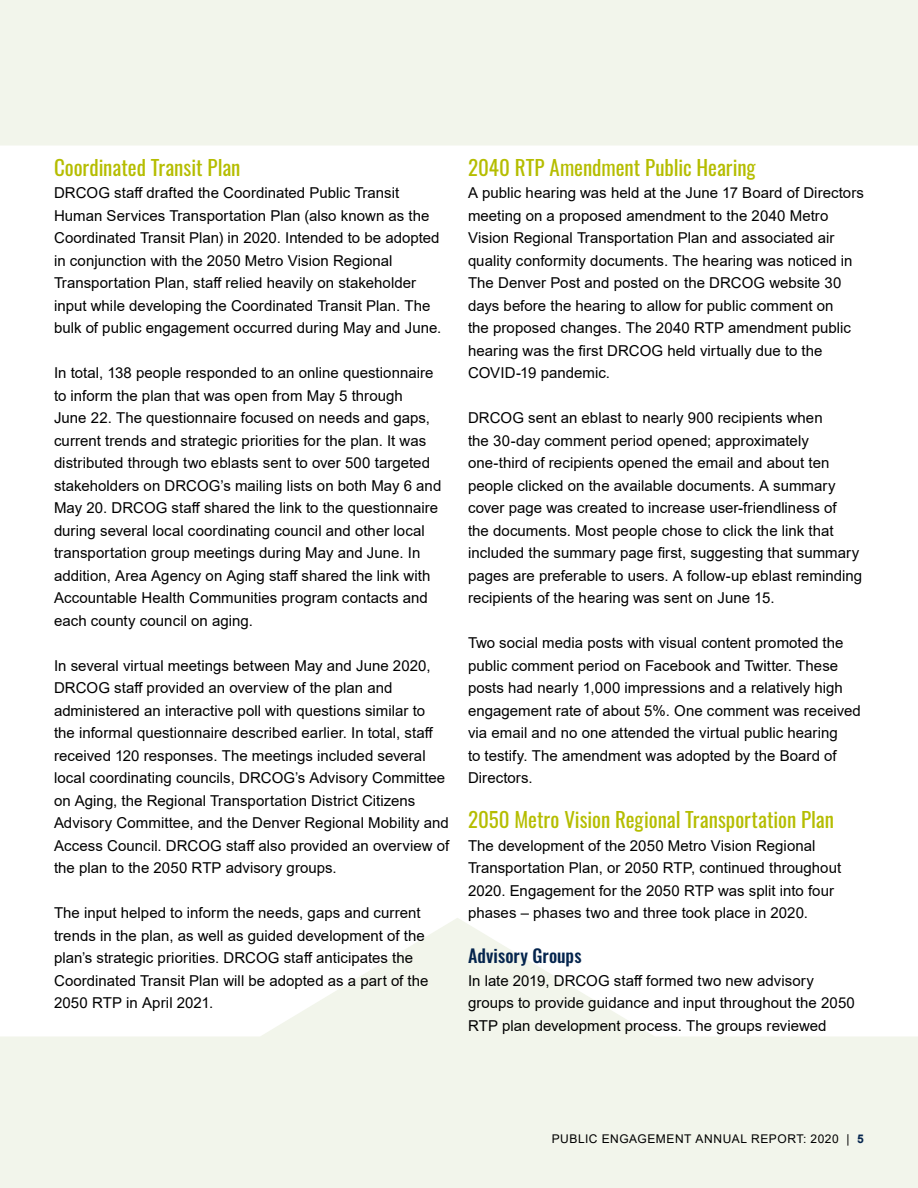
<style>
.page{position:relative;width:918px;height:1188px;background:#fff}
.page>*{position:absolute;margin:0;border:0;box-sizing:border-box;transform-origin:0 0}
.t1{font:21px "Oswald";color:#b5bd00}
.H2{font:500 18px "Oswald";letter-spacing:.005em;color:#04244d}
.Body{font:15px/22.5px "Arial";letter-spacing:.005em;color:#000}
.t2{font:12px "Arial";letter-spacing:.045em;color:#000}
.s1{font-weight:700;color:#04244d}
</style>
<div class="page">
<svg style="left:0;top:918px;width:918px;height:270px;fill:#f2f5eb"></svg>
<div style="left:0;top:0;width:918px;height:146px;background:#f2f5eb"></div>
<h1 class="t1" style="left:54px;top:148px;width:188px">Coordinated Transit Plan</h1>
<p class="Body" style="left:54px;top:181px;width:389px">DRCOG staff drafted the Coordinated Public Transit Human Services Transportation Plan (also known as the Coordinated Transit Plan) in 2020. Intended to be adopted in conjunction with the 2050 Metro Vision Regional Transportation Plan, staff relied heavily on stakeholder input while developing the Coordinated Transit Plan. The bulk of public engagement occurred during May and June.</p>
<p class="Body" style="left:54px;top:361px;width:389px">In total, 138 people responded to an online questionnaire to inform the plan that was open from May 5 through<br>June 22. The questionnaire focused on needs and gaps, current trends and strategic priorities for the plan. It was distributed through two eblasts sent to over 500 targeted stakeholders on DRCOG’s mailing lists on both May 6 and May 20. DRCOG staff shared the link to the questionnaire during several local coordinating council and other local transportation group meetings during May and June. In addition, Area Agency on Aging staff shared the link with Accountable Health Communities program contacts and each county council on aging.</p>
<p class="Body" style="left:54px;top:654px;width:397px">In several virtual meetings between May and June 2020, DRCOG staff provided an overview of the plan and administered an interactive poll with questions similar to the informal questionnaire described earlier. In total, staff received 120 responses. The meetings included several local coordinating councils, DRCOG’s Advisory Committee on Aging, the Regional Transportation District Citizens Advisory Committee, and the Denver Regional Mobility and Access Council. DRCOG staff also provided an overview of the plan to the 2050 RTP advisory groups.</p>
<p class="Body" style="left:54px;top:901px;width:376px">The input helped to inform the needs, gaps and current trends in the plan, as well as guided development of the plan’s strategic priorities. DRCOG staff anticipates the Coordinated Transit Plan will be adopted as a part of the 2050 RTP in April 2021.</p>
<h1 class="t1" style="left:468px;top:148px;width:289px">2040 RTP Amendment Public Hearing</h1>
<p class="Body" style="left:468px;top:181px;width:398px">A public hearing was held at the June 17 Board of Directors meeting on a proposed amendment to the 2040 Metro Vision Regional Transportation Plan and associated air quality conformity documents. The hearing was noticed in The Denver Post and posted on the DRCOG website 30 days before the hearing to allow for public comment on<br>the proposed changes. The 2040 RTP amendment public hearing was the first DRCOG held virtually due to the COVID-19 pandemic.</p>
<p class="Body" style="left:468px;top:406px;width:396px">DRCOG sent an eblast to nearly 900 recipients when<br>the 30-day comment period opened; approximately one-third of recipients opened the email and about ten people clicked on the available documents. A summary cover page was created to increase user-friendliness of<br>the documents. Most people chose to click the link that included the summary page first, suggesting that summary pages are preferable to users. A follow-up eblast reminding recipients of the hearing was sent on June 15.</p>
<p class="Body" style="left:468px;top:631px;width:394px">Two social media posts with visual content promoted the public comment period on Facebook and Twitter. These posts had nearly 1,000 impressions and a relatively high engagement rate of about 5%. One comment was received via email and no one attended the virtual public hearing<br>to testify. The amendment was adopted by the Board of Directors.</p>
<h1 class="t1" style="left:468px;top:801px;width:368px">2050 Metro Vision Regional Transportation Plan</h1>
<p class="Body" style="left:468px;top:834px;width:375px">The development of the 2050 Metro Vision Regional Transportation Plan, or 2050 RTP, continued throughout 2020. Engagement for the 2050 RTP was split into four phases – phases two and three took place in 2020.</p>
<h1 class="H2" style="left:468px;top:946px;width:115px">Advisory Groups</h1>
<p class="Body" style="left:468px;top:969px;width:388px">In late 2019, DRCOG staff formed two new advisory groups to provide guidance and input throughout the 2050<br>RTP plan development process. The groups reviewed</p>
<p class="t2" style="left:552px;top:1130px;width:314px">PUBLIC ENGAGEMENT ANNUAL REPORT: 2020 | <span class="s1">5</span></p>
</div>
